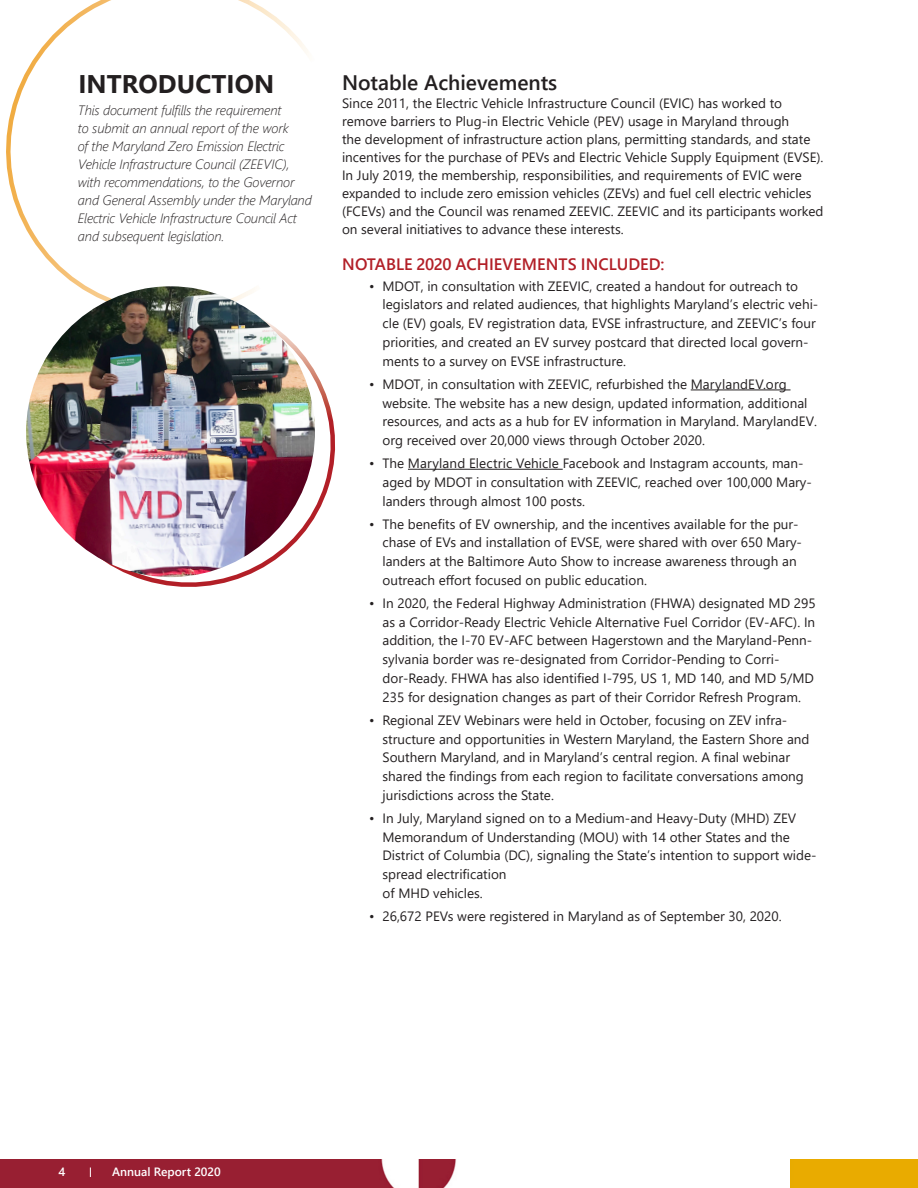
<style>
.page{position:relative;width:918px;height:1188px;background:#fff}
.page>*{position:absolute;margin:0;border:0;box-sizing:border-box;transform-origin:0 0}
.Main_Header{font:700 25.5px "Segoe UI";letter-spacing:.005em;color:#231f20}
.Second_Header{font:600 21px "Segoe UI";color:#231f20}
.Third_Header{font:600 16.5px "Segoe UI";letter-spacing:.005em;color:#b21f27}
.Table_Text_copy{font:13.5px/18.8px "Segoe UI";color:#231f20}
.Intro_Body_Text{font:italic 300 13.5px/18px "Segoe UI";letter-spacing:-.01em;color:#231f20}
.t1{font:600 12px "Segoe UI";color:#fff}
</style>
<div class="page">
<img style="left:0;top:1159px;width:918px;height:29px">
<svg style="left:138px;top:373px;width:197px;height:214px"></svg>
<svg style="left:6px;top:0;width:302px;height:286px"></svg>
<hr style="left:691px;top:390px;width:100px;height:1px;background:#231f20">
<hr style="left:408px;top:469px;width:155px;height:1px;background:#231f20">
<img style="left:26px;top:286px;width:290px;height:292px">
<p class="Main_Header" style="left:78px;top:60px;width:197px">INTRODUCTION</p>
<p class="Intro_Body_Text" style="left:78px;top:99px;width:235px">This document fulfills the requirement<br>to submit an annual report of the work<br>of the Maryland Zero Emission Electric Vehicle Infrastructure Council (ZEEVIC), with recommendations, to the Governor and General Assembly under the Maryland Electric Vehicle Infrastructure Council Act and subsequent legislation.</p>
<p class="Second_Header" style="left:342px;top:62px;width:217px">Notable Achievements</p>
<p class="Table_Text_copy" style="left:342px;top:93px;width:483px;line-height:18px">Since 2011, the Electric Vehicle Infrastructure Council (EVIC) has worked to remove barriers to Plug-in Electric Vehicle (PEV) usage in Maryland through<br>the development of infrastructure action plans, permitting standards, and state incentives for the purchase of PEVs and Electric Vehicle Supply Equipment (EVSE).<br>In July 2019, the membership, responsibilities, and requirements of EVIC were expanded to include zero emission vehicles (ZEVs) and fuel cell electric vehicles (FCEVs) and the Council was renamed ZEEVIC. ZEEVIC and its participants worked on several initiatives to advance these interests.</p>
<p class="Third_Header" style="left:342px;top:248px;width:324px">NOTABLE 2020 ACHIEVEMENTS INCLUDED:</p>
<p class="Table_Text_copy" style="left:382px;top:275px;width:437px;text-indent:-14px">• MDOT, in consultation with ZEEVIC, created a handout for outreach to legislators and related audiences, that highlights Maryland’s electric vehi&shy;cle (EV) goals, EV registration data, EVSE infrastructure, and ZEEVIC’s four priorities, and created an EV survey postcard that directed local govern&shy;ments to a survey on EVSE infrastructure.</p>
<p class="Table_Text_copy" style="left:382px;top:373px;width:436px;text-indent:-14px">• MDOT, in consultation with ZEEVIC, refurbished the MarylandEV.org website. The website has a new design, updated information, additional resources, and acts as a hub for EV information in Maryland. MarylandEV. org received over 20,000 views through October 2020.</p>
<p class="Table_Text_copy" style="left:382px;top:453px;width:431px;text-indent:-14px">• The Maryland Electric Vehicle Facebook and Instagram accounts, man&shy;aged by MDOT in consultation with ZEEVIC, reached over 100,000 Mary&shy;landers through almost 100 posts.</p>
<p class="Table_Text_copy" style="left:382px;top:513px;width:421px;text-indent:-14px">• The benefits of EV ownership, and the incentives available for the pur&shy;chase of EVs and installation of EVSE, were shared with over 650 Mary&shy;landers at the Baltimore Auto Show to increase awareness through an outreach effort focused on public education.</p>
<p class="Table_Text_copy" style="left:382px;top:593px;width:435px;text-indent:-14px">• In 2020, the Federal Highway Administration (FHWA) designated MD 295 as a Corridor-Ready Electric Vehicle Alternative Fuel Corridor (EV-AFC). In addition, the I-70 EV-AFC between Hagerstown and the Maryland-Penn&shy;sylvania border was re-designated from Corridor-Pending to Corri&shy;dor-Ready. FHWA has also identified I-795, US 1, MD 140, and MD 5/MD 235 for designation changes as part of their Corridor Refresh Program.</p>
<p class="Table_Text_copy" style="left:382px;top:709px;width:428px;text-indent:-14px">• Regional ZEV Webinars were held in October, focusing on ZEV infra&shy;structure and opportunities in Western Maryland, the Eastern Shore and Southern Maryland, and in Maryland’s central region. A final webinar shared the findings from each region to facilitate conversations among jurisdictions across the State.</p>
<p class="Table_Text_copy" style="left:382px;top:807px;width:436px;text-indent:-14px">• In July, Maryland signed on to a Medium-and Heavy-Duty (MHD) ZEV Memorandum of Understanding (MOU) with 14 other States and the District of Columbia (DC), signaling the State’s intention to support wide&shy;spread electrification<br>of MHD vehicles.</p>
<p class="Table_Text_copy" style="left:369px;top:906px;width:414px">• 26,672 PEVs were registered in Maryland as of September 30, 2020.</p>
<p class="t1" style="left:58px;top:1161px;width:8px">4</p>
<p class="t1" style="left:112px;top:1161px;width:110px">Annual Report 2020</p>
</div>
